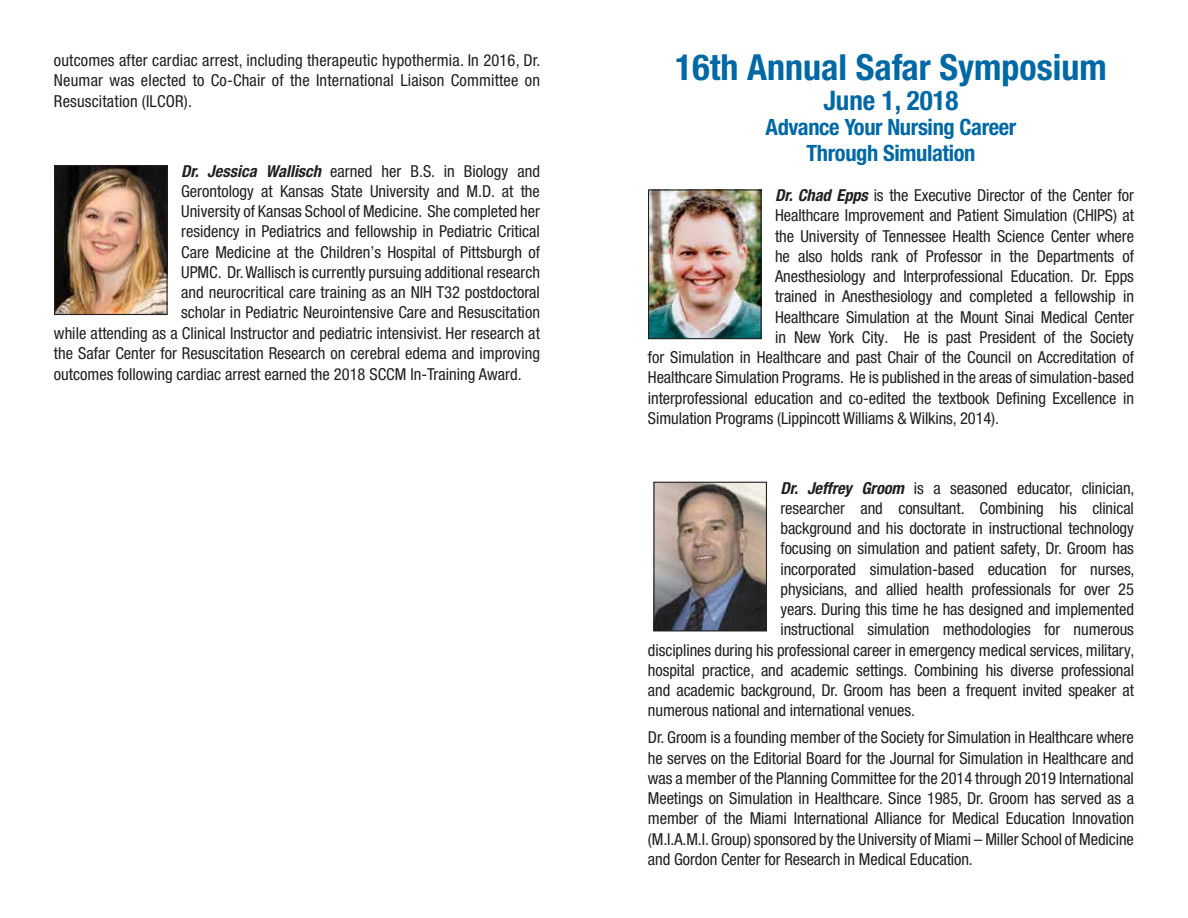
<style>
.page{position:relative;width:1188px;height:918px;background:#fff}
.page>*{position:absolute;margin:0;border:0;box-sizing:border-box;transform-origin:0 0}
.t1{font:700 condensed 36px "Helvetica Neue LT Pro";color:#0069a5}
.t2{font:700 condensed 27px "Helvetica Neue LT Pro";color:#0069a5}
.t3{font:700 condensed 22.5px/25.5px "Helvetica Neue LT Pro";letter-spacing:-.015em;color:#0069a5;text-align:center}
.t4{font:condensed 16.5px/20.2px "Helvetica Neue LT Pro";letter-spacing:-.005em;color:#231f20;text-align:justify}
.s1{font-weight:700;font-style:italic}
</style>
<div class="page">
<img style="left:655px;top:484px;width:110px;height:145px">
<div style="left:653px;top:482px;width:114px;height:149px;border:1px solid #231f20"></div>
<img style="left:650px;top:191px;width:110px;height:146px">
<div style="left:648px;top:189px;width:114px;height:150px;border:1px solid #231f20"></div>
<img style="left:56px;top:167px;width:110px;height:146px">
<div style="left:54px;top:165px;width:114px;height:150px;border:1px solid #231f20"></div>
<p class="t4" style="left:54px;top:49px;width:488px;line-height:20.7px">outcomes after cardiac arrest, including therapeutic hypothermia. In 2016, Dr.<br>Neumar was elected to Co-Chair of the International Liaison Committee on Resuscitation (ILCOR).</p>
<p class="t4" style="left:181px;top:160px;width:360px"><span class="s1">Dr. Jessica Wallisch</span> earned her B.S. in Biology and</p>
<p class="t4" style="left:181px;top:181px;width:360px">Gerontology at Kansas State University and M.D. at the</p>
<p class="t4" style="left:181px;top:201px;width:360px">University of Kansas School of Medicine. She completed her</p>
<p class="t4" style="left:181px;top:221px;width:360px">residency in Pediatrics and fellowship in Pediatric Critical</p>
<p class="t4" style="left:181px;top:241px;width:360px">Care Medicine at the Children’s Hospital of Pittsburgh of</p>
<p class="t4" style="left:181px;top:262px;width:360px">UPMC. Dr. Wallisch is currently pursuing additional research</p>
<p class="t4" style="left:181px;top:282px;width:360px">and neurocritical care training as an NIH T32 postdoctoral</p>
<p class="t4" style="left:181px;top:302px;width:360px">scholar in Pediatric Neurointensive Care and Resuscitation</p>
<p class="t4" style="left:54px;top:322px;width:488px">while attending as a Clinical Instructor and pediatric intensivist. Her research at</p>
<p class="t4" style="left:54px;top:343px;width:488px">the Safar Center for Resuscitation Research on cerebral edema and improving</p>
<p class="t4" style="left:54px;top:364px;width:469px">outcomes following cardiac arrest earned the 2018 SCCM In-Training Award.</p>
<h1 class="t1" style="left:675px;top:45px;width:433px">16th Annual Safar Symposium</h1>
<h2 class="t2" style="left:823px;top:84px;width:137px">June 1, 2018</h2>
<h3 class="t3" style="left:766px;top:115px;width:252px">Advance Your Nursing Career<br>Through Simulation</h3>
<p class="t4" style="left:775px;top:185px;width:360px"><span class="s1">Dr. Chad Epps</span> is the Executive Director of the Center for</p>
<p class="t4" style="left:775px;top:205px;width:360px">Healthcare Improvement and Patient Simulation (CHIPS) at</p>
<p class="t4" style="left:775px;top:226px;width:360px">the University of Tennessee Health Science Center where</p>
<p class="t4" style="left:775px;top:246px;width:360px">he also holds rank of Professor in the Departments of</p>
<p class="t4" style="left:775px;top:266px;width:360px">Anesthesiology and Interprofessional Education. Dr. Epps</p>
<p class="t4" style="left:775px;top:286px;width:360px">trained in Anesthesiology and completed a fellowship in</p>
<p class="t4" style="left:775px;top:307px;width:360px">Healthcare Simulation at the Mount Sinai Medical Center</p>
<p class="t4" style="left:775px;top:327px;width:360px">in New York City. He is past President of the Society</p>
<p class="t4" style="left:648px;top:347px;width:488px">for Simulation in Healthcare and past Chair of the Council on Accreditation of</p>
<p class="t4" style="left:648px;top:367px;width:488px">Healthcare Simulation Programs. He is published in the areas of simulation-based</p>
<p class="t4" style="left:648px;top:388px;width:488px">interprofessional education and co-edited the textbook Defining Excellence in</p>
<p class="t4" style="left:648px;top:408px;width:353px">Simulation Programs (Lippincott Williams &amp; Wilkins, 2014).</p>
<p class="t4" style="left:781px;top:478px;width:356px"><span class="s1">Dr. Jeffrey Groom</span> is a seasoned educator, clinician,</p>
<p class="t4" style="left:781px;top:498px;width:355px">researcher and consultant. Combining his clinical</p>
<p class="t4" style="left:781px;top:518px;width:355px">background and his doctorate in instructional technology</p>
<p class="t4" style="left:781px;top:538px;width:355px">focusing on simulation and patient safety, Dr. Groom has</p>
<p class="t4" style="left:781px;top:558px;width:356px">incorporated simulation-based education for nurses,</p>
<p class="t4" style="left:781px;top:579px;width:355px">physicians, and allied health professionals for over 25</p>
<p class="t4" style="left:781px;top:599px;width:355px">years. During this time he has designed and implemented</p>
<p class="t4" style="left:781px;top:619px;width:355px">instructional simulation methodologies for numerous</p>
<p class="t4" style="left:648px;top:639px;width:488px">disciplines during his professional career in emergency medical services, military,</p>
<p class="t4" style="left:648px;top:660px;width:488px">hospital practice, and academic settings. Combining his diverse professional</p>
<p class="t4" style="left:648px;top:680px;width:488px">and academic background, Dr. Groom has been a frequent invited speaker at</p>
<p class="t4" style="left:648px;top:700px;width:269px">numerous national and international venues.</p>
<p class="t4" style="left:648px;top:727px;width:488px">Dr. Groom is a founding member of the Society for Simulation in Healthcare where he serves on the Editorial Board for the Journal for Simulation in Healthcare and was a member of the Planning Committee for the 2014 through 2019 International Meetings on Simulation in Healthcare. Since 1985, Dr. Groom has served as a member of the Miami International Alliance for Medical Education Innovation (M.I.A.M.I. Group) sponsored by the University of Miami – Miller School of Medicine and Gordon Center for Research in Medical Education.</p>
</div>
